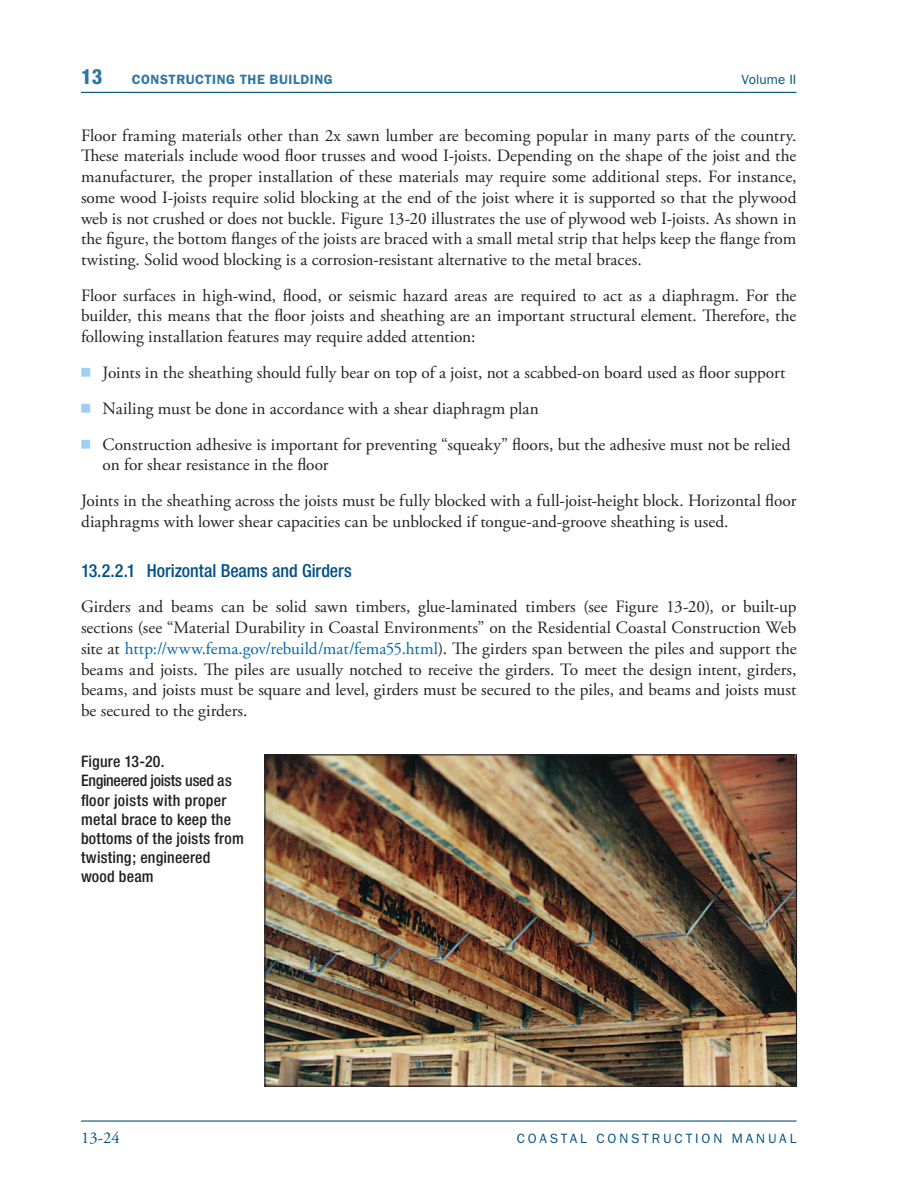
<style>
.page{position:relative;width:918px;height:1188px;background:#fff}
.page>*{position:absolute;margin:0;border:0;box-sizing:border-box;transform-origin:0 0}
.t1{font:800 condensed 21px "Helvetica Neue";color:#2f75a5}
.Head_3{font:500 condensed 18px "Helvetica Neue";letter-spacing:-.005em;color:#005187}
.Body{font:17.25px/20.7px "Adobe Garamond Pro";color:#231f20;text-align:justify}
.Bullet_1{font:17.25px/20.7px "Adobe Garamond Pro";color:#231f20}
.t2{font:16.5px "Adobe Garamond Pro";color:#005187}
.Figure_Title{font:500 condensed 15.9px/19px "Helvetica Neue";letter-spacing:.01em;color:#231f20}
.t3{font:13.5px "ITC Franklin Gothic Std";letter-spacing:.21em;color:#005187}
.t4{font:600 13.5px "ITC Franklin Gothic Std";letter-spacing:.035em;color:#2f75a5}
.t5{font:13.5px "ITC Franklin Gothic Std";letter-spacing:.005em;color:#005187}
.s1{color:#0068a8}
</style>
<div class="page">
<hr style="left:81px;top:1120px;width:715px;height:2px;background:#005187">
<hr style="left:81px;top:92px;width:715px;height:1px;background:#005187">
<img style="left:266px;top:756px;width:529px;height:329px">
<p class="t1" style="left:81px;top:64px;width:23px">13</p>
<p class="t4" style="left:132px;top:72px;width:203px">CONSTRUCTING THE BUILDING</p>
<p class="t5" style="left:742px;top:72px;width:56px">Volume II</p>
<p class="Body" style="left:81px;top:126px;width:717px">Floor framing materials other than 2x sawn lumber are becoming popular in many parts of the country.<br>These materials include wood floor trusses and wood I-joists. Depending on the shape of the joist and the manufacturer, the proper installation of these materials may require some additional steps. For instance, some wood I-joists require solid blocking at the end of the joist where it is supported so that the plywood web is not crushed or does not buckle. Figure 13‑20 illustrates the use of plywood web I-joists. As shown in the figure, the bottom flanges of the joists are braced with a small metal strip that helps keep the flange from twisting. Solid wood blocking is a corrosion-resistant alternative to the metal braces.</p>
<p class="Body" style="left:81px;top:286px;width:717px">Floor surfaces in high-wind, flood, or seismic hazard areas are required to act as a diaphragm. For the builder, this means that the floor joists and sheathing are an important structural element. Therefore, the following installation features may require added attention:</p>
<p class="Bullet_1" style="left:103px;top:363px;width:684px">Joints in the sheathing should fully bear on top of a joist, not a scabbed-on board used as floor support</p>
<p class="Bullet_1" style="left:103px;top:399px;width:438px">Nailing must be done in accordance with a shear diaphragm plan</p>
<p class="Bullet_1" style="left:103px;top:434px;width:690px">Construction adhesive is important for preventing “squeaky” floors, but the adhesive must not be relied on for shear resistance in the floor</p>
<p class="Body" style="left:81px;top:491px;width:717px">Joints in the sheathing across the joists must be fully blocked with a full-joist-height block. Horizontal floor diaphragms with lower shear capacities can be unblocked if tongue-and-groove sheathing is used.</p>
<p class="Head_3" style="left:81px;top:559px;width:272px">13.2.2.1 Horizontal Beams and Girders</p>
<p class="Body" style="left:81px;top:597px;width:717px">Girders and beams can be solid sawn timbers, glue-laminated timbers (see Figure 13‑20), or built-up sections (see “Material Durability in Coastal Environments” on the Residential Coastal Construction Web site at <span class="s1">http://www.fema.gov/rebuild/mat/fema55.html</span>). The girders span between the piles and support the beams and joists. The piles are usually notched to receive the girders. To meet the design intent, girders, beams, and joists must be square and level, girders must be secured to the piles, and beams and joists must be secured to the girders.</p>
<p class="Figure_Title" style="left:81px;top:752px;width:85px">Figure 13-20.</p>
<p class="Figure_Title" style="left:81px;top:771px;width:164px">Engineered joists used as floor joists with proper metal brace to keep the bottoms of the joists from twisting; engineered wood beam</p>
<p class="t2" style="left:81px;top:1128px;width:40px">13-24</p>
<p class="t3" style="left:517px;top:1130px;width:281px">COASTAL CONSTRUCTION MANUAL</p>
</div>
